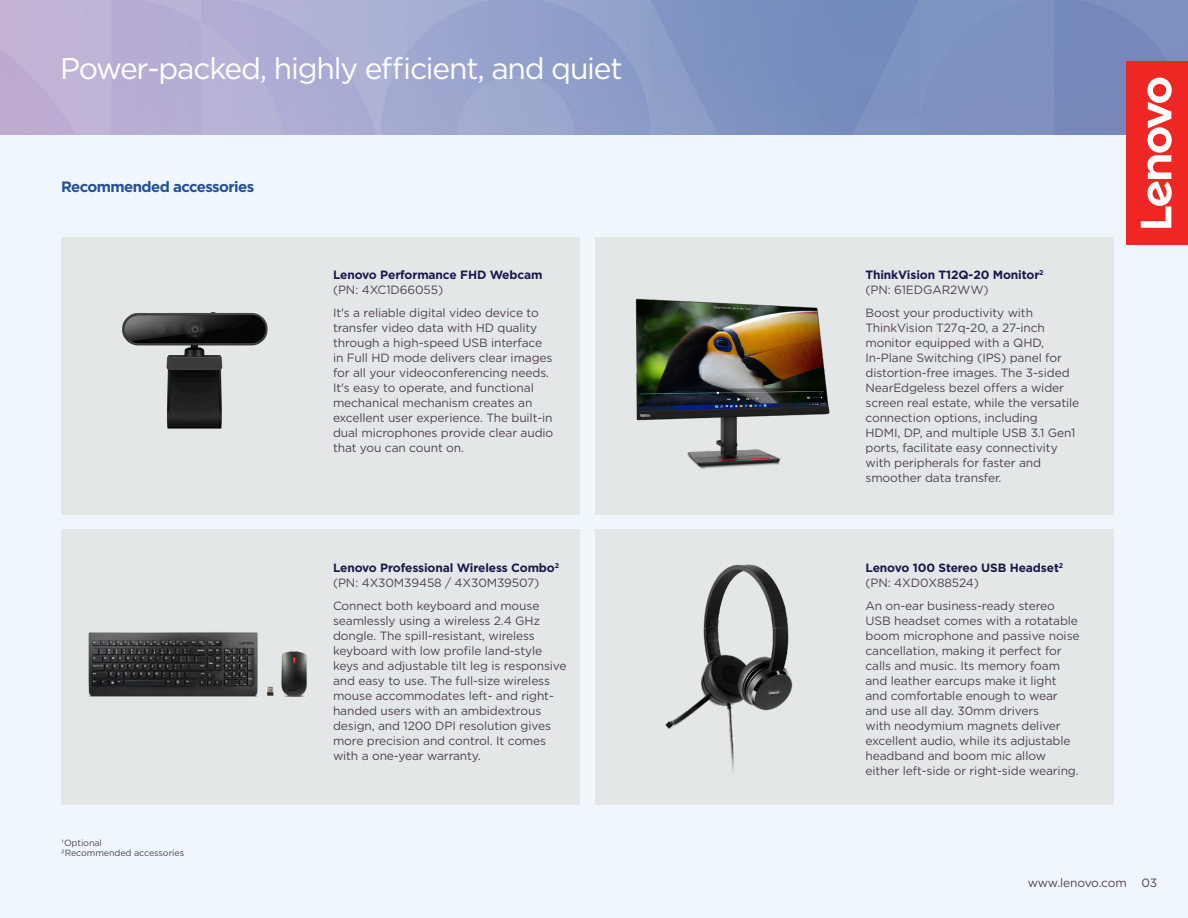
<style>
.page{position:relative;width:1188px;height:918px;background:#f0f7fc}
.page>*{position:absolute;margin:0;border:0;box-sizing:border-box;transform-origin:0 0}
.Product_Subhead{font:30px "Gotham";letter-spacing:-.04em;color:#fff}
.Body_text{font:700 15px "Gotham";letter-spacing:-.04em;color:#254f97}
.Body_text-2{font:12px/15px "Gotham";letter-spacing:-.01em;color:#4e434e}
.t1{font:700 12px/15px "Gotham";letter-spacing:-.01em;color:#1a194b}
.Footnote_and_Pg_no{font:9px "Gotham";letter-spacing:-.01em;color:#50444e}
.s1{font-weight:400;color:#4e434e}
.s2{color:#4e434f}
</style>
<div class="page">
<img style="left:0;top:0;width:1188px;height:135px">
<div style="left:1127px;top:61px;width:61px;height:184px;background:#ee2624"></div>
<svg style="left:1141px;top:78px;width:31px;height:150px"></svg>
<div style="left:61px;top:237px;width:519px;height:277px;background:#e4e7e8"></div>
<div style="left:595px;top:237px;width:519px;height:277px;background:#e4e7e8"></div>
<div style="left:61px;top:529px;width:519px;height:276px;background:#e4e7e8"></div>
<div style="left:595px;top:529px;width:519px;height:276px;background:#e4e7e8"></div>
<img style="left:122px;top:312px;width:146px;height:117px">
<img style="left:88px;top:632px;width:219px;height:65px">
<img style="left:635px;top:298px;width:195px;height:171px">
<img style="left:665px;top:564px;width:128px;height:207px">
<p class="Product_Subhead" style="left:60px;top:50px;width:564px">Power-packed, highly efficient, and quiet</p>
<p class="Body_text" style="left:61px;top:177px;width:195px">Recommended accessories</p>
<p class="Footnote_and_Pg_no" style="left:61px;top:837px;width:42px">1Optional</p>
<p class="Footnote_and_Pg_no" style="left:61px;top:848px;width:125px">2Recommended accessories</p>
<p class="t1" style="left:333px;top:267px;width:211px">Lenovo Performance FHD Webcam</p>
<p class="Body_text-2" style="left:333px;top:282px;width:112px">(PN: 4XC1D66055)</p>
<p class="Body_text-2" style="left:333px;top:305px;width:222px">It's a reliable digital video device to transfer video data with HD quality through a high-speed USB interface in Full HD mode delivers clear images for all your videoconferencing needs.<br>It's easy to operate, and functional mechanical mechanism creates an excellent user experience. The built-in dual microphones provide clear audio that you can count on.</p>
<p class="t1" style="left:333px;top:560px;width:228px">Lenovo Professional Wireless Combo<sup>2 </sup><span class="s1">(PN: 4X30M39458 / 4X30M39507)</span></p>
<p class="Body_text-2" style="left:333px;top:598px;width:235px">Connect both keyboard and mouse seamlessly using a wireless 2.4 GHz dongle. The spill-resistant, wireless keyboard with low profile land-style keys and adjustable tilt leg is responsive and easy to use. The full-size wireless mouse accommodates left- and right&shy;handed users with an ambidextrous design, and 1200 DPI resolution gives more precision and control. It comes with a one-year warranty.</p>
<p class="t1" style="left:866px;top:267px;width:180px">ThinkVision T12Q-20 Monitor<sup>2</sup></p>
<p class="Body_text-2" style="left:866px;top:282px;width:125px">(PN: 61EDGAR2WW)</p>
<p class="Body_text-2" style="left:866px;top:305px;width:215px">Boost your productivity with ThinkVision T27q-20, a 27-inch monitor equipped with a QHD, In-Plane Switching (IPS) panel for distortion-free images. The 3-sided NearEdgeless bezel offers a wider screen real estate, while the versatile connection options, including<br>HDMI, DP, and multiple USB 3.1 Gen1 ports, facilitate easy connectivity with peripherals for faster and smoother data transfer.</p>
<p class="t1" style="left:866px;top:560px;width:199px">Lenovo 100 Stereo USB Headset<sup>2 </sup><span class="s1">(PN: 4XD0X88524)</span></p>
<p class="Body_text-2" style="left:866px;top:598px;width:216px">An on-ear business-ready stereo USB headset comes with a rotatable boom microphone and passive noise cancellation, making it perfect for calls and music. Its memory foam and leather earcups make it light and comfortable enough to wear and use all day. 30mm drivers<br>with neodymium magnets deliver excellent audio, while its adjustable headband and boom mic allow either left-side or right-side wearing.</p>
<p class="Body_text-2" style="left:1028px;top:875px;width:131px">www.lenovo.com <span class="s2">03</span></p>
</div>
